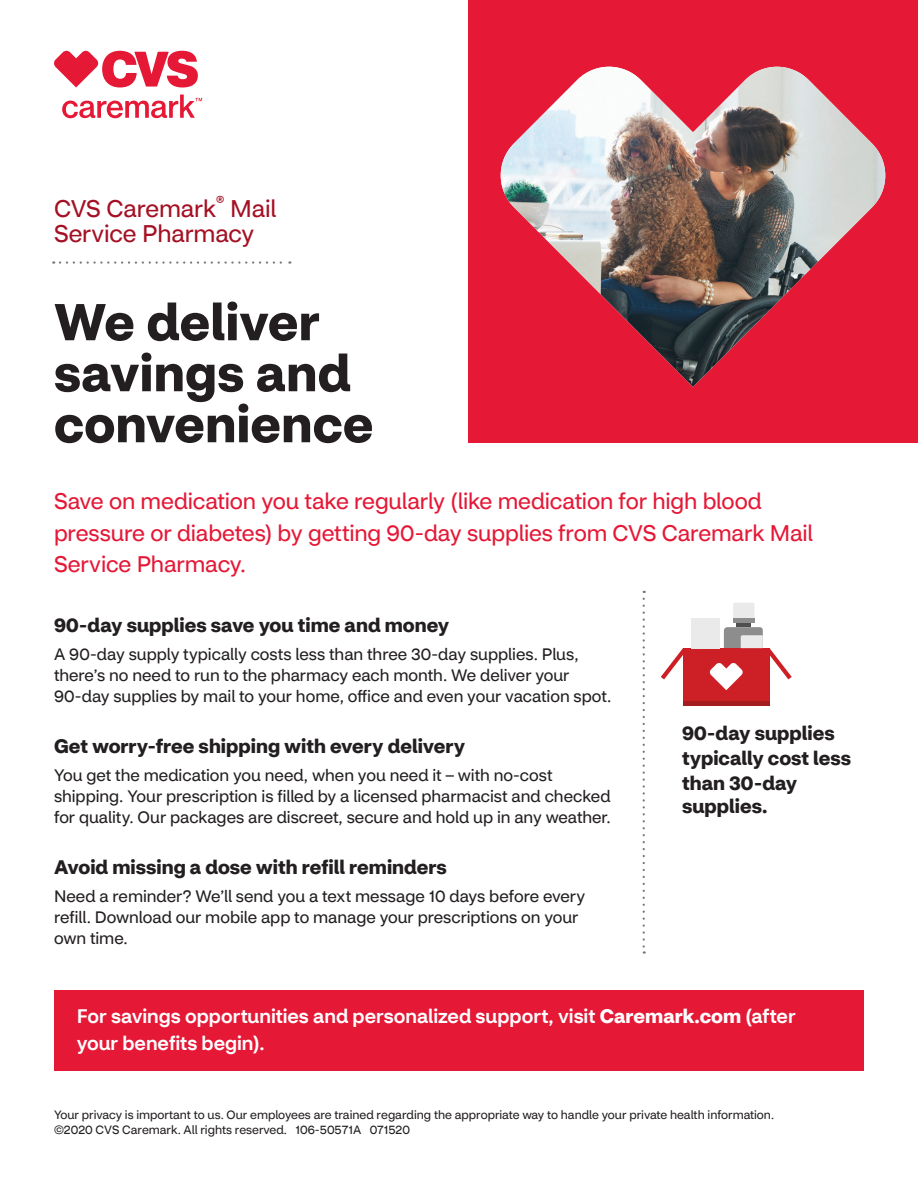
<style>
.page{position:relative;width:918px;height:1188px;background:#fff}
.page>*{position:absolute;margin:0;border:0;box-sizing:border-box;transform-origin:0 0}
.t1{font:700 51px/51px "CVS Health Sans";letter-spacing:.005em;color:#231f20}
.t2{font:24px/25.5px "CVS Health Sans";letter-spacing:-.01em;color:#a41024}
.t3{font:22.5px/31.5px "CVS Health Sans";letter-spacing:-.005em;color:#e51836}
.t4{font:700 19.5px/22.5px "CVS Health Sans";color:#231f20}
.t5{font:500 19.5px/27px "CVS Health Sans";color:#fff}
.Body_Copy{font:16.5px/21px "CVS Health Sans";color:#231f20}
.t6{font:12px "CVS Health Sans";color:#231f20}
.s1{font-weight:700}
</style>
<div class="page">
<svg style="left:54px;top:51px;width:148px;height:67px"></svg>
<div style="left:468px;top:0;width:450px;height:442px;background:#e51836"></div>
<svg style="left:60px;top:261px;width:230px;height:3px"></svg>
<svg style="left:643px;top:599px;width:2px;height:355px"></svg>
<div style="left:683px;top:648px;width:87px;height:56px;background:#cd2026"></div>
<hr style="left:683px;top:701px;width:87px;height:4px;background:#a31d20">
<div style="left:691px;top:618px;width:29px;height:30px;background:#eaeaea"></div>
<svg style="left:661px;top:648px;width:22px;height:31px"></svg>
<svg style="left:710px;top:603px;width:82px;height:87px"></svg>
<img style="left:500px;top:67px;width:386px;height:320px">
<div style="left:54px;top:990px;width:810px;height:81px;background:#e51836"></div>
<p class="t2" style="left:54px;top:196px;width:224px">CVS Caremark<sup>®</sup> Mail<br>Service Pharmacy</p>
<p class="t1" style="left:54px;top:297px;width:321px">We deliver savings and convenience</p>
<p class="t3" style="left:54px;top:486px;width:761px">Save on medication you take regularly (like medication for high blood pressure or diabetes) by getting 90-day supplies from CVS Caremark Mail<br>Service Pharmacy.</p>
<p class="t4" style="left:54px;top:614px;width:397px">90-day supplies save you time and money</p>
<p class="Body_Copy" style="left:54px;top:644px;width:559px">A 90-day supply typically costs less than three 30-day supplies. Plus, there’s no need to run to the pharmacy each month. We deliver your<br>90-day supplies by mail to your home, office and even your vacation spot.</p>
<p class="t4" style="left:54px;top:735px;width:413px">Get worry-free shipping with every delivery</p>
<p class="Body_Copy" style="left:54px;top:765px;width:558px">You get the medication you need, when you need it – with no-cost shipping. Your prescription is filled by a licensed pharmacist and checked for quality. Our packages are discreet, secure and hold up in any weather.</p>
<p class="t4" style="left:54px;top:856px;width:394px">Avoid missing a dose with refill reminders</p>
<p class="Body_Copy" style="left:54px;top:885px;width:533px">Need a reminder? We’ll send you a text message 10 days before every refill. Download our mobile app to manage your prescriptions on your own time.</p>
<h4 class="t4" style="left:682px;top:722px;width:154px">90-day supplies</h4>
<h4 class="t4" style="left:682px;top:747px;width:170px">typically cost less</h4>
<h4 class="t4" style="left:682px;top:772px;width:117px">than 30-day supplies.</h4>
<p class="t5" style="left:77px;top:1003px;width:720px">For savings opportunities and personalized support, visit <span class="s1">Caremark.com</span> (after your benefits begin).</p>
<p class="t6" style="left:54px;top:1108px;width:722px">Your privacy is important to us. Our employees are trained regarding the appropriate way to handle your private health information.</p>
<p class="t6" style="left:54px;top:1122px;width:358px">©2020 CVS Caremark. All rights reserved. 106-50571A 071520</p>
</div>
